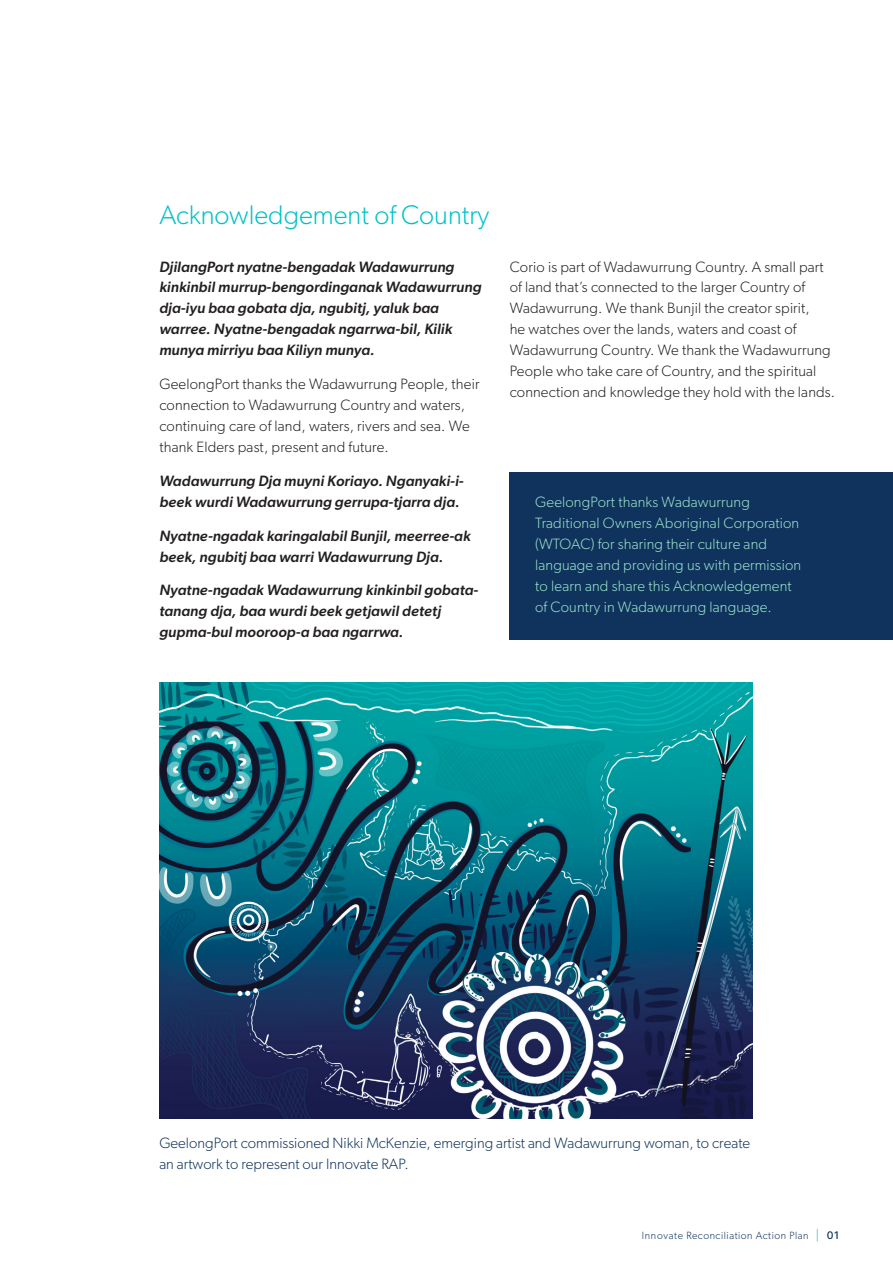
<style>
.page{position:relative;width:893px;height:1263px;background:#fff}
.page>*{position:absolute;margin:0;border:0;box-sizing:border-box;transform-origin:0 0}
.t1{font:300 27px "Gibson";color:#00c2c7}
.t2{font:300 15px/21px "Gibson";letter-spacing:.01em;color:#231f20}
.t3{font:italic 500 15px/21px "Gibson";letter-spacing:.01em;color:#231f20}
.t4{font:300 15px/21px "Gibson";letter-spacing:.01em;color:#9ce3cc}
.t5{font:300 15px/21px "Gibson";color:#0f335c}
.t6{font:300 10.5px "Gibson";letter-spacing:.05em;color:#0f335c}
.s1{font-family:"Inter";font-weight:400;color:#00c2c7}
.s2{font-family:"Inter";font-weight:400}
</style>
<div class="page">
<div style="left:509px;top:472px;width:384px;height:168px;background:#0f335c"></div>
<img style="left:159px;top:683px;width:593px;height:435px">
<h1 class="t1" style="left:159px;top:206px;width:331px">Acknowledgement of Country</h1>
<p class="t3" style="left:159px;top:257px;width:324px">DjilangPort nyatne-bengadak Wadawurrung kinkinbil murrup-bengordinganak Wadawurrung dja-iyu baa gobata dja, ngubitj, yaluk baa warree. Nyatne-bengadak ngarrwa-bil, Kilik munya mirriyu baa Kiliyn munya.</p>
<p class="t2" style="left:159px;top:375px;width:322px">GeelongPort thanks the Wadawurrung People, their connection to Wadawurrung Country and waters, continuing care of land, waters, rivers and sea. We thank Elders past, present and future.</p>
<p class="t3" style="left:159px;top:472px;width:306px">Wadawurrung Dja muyni Koriayo. Nganyaki-i&shy;beek wurdi Wadawurrung gerrupa-tjarra dja.</p>
<p class="t3" style="left:159px;top:526px;width:312px">Nyatne-ngadak karingalabil Bunjil, meerree-ak beek, ngubitj baa warri Wadawurrung Dja.</p>
<p class="t3" style="left:159px;top:581px;width:320px">Nyatne-ngadak Wadawurrung kinkinbil gobata&shy;tanang dja, baa wurdi beek getjawil detetj gupma-bul mooroop-a baa ngarrwa.</p>
<p class="t2" style="left:510px;top:257px;width:327px">Corio is part of Wadawurrung Country. A small part of land that’s connected to the larger Country of Wadawurrung. We thank Bunjil the creator spirit,<br>he watches over the lands, waters and coast of Wadawurrung Country. We thank the Wadawurrung People who take care of Country, and the spiritual connection and knowledge they hold with the lands.</p>
<p class="t4" style="left:535px;top:493px;width:268px">GeelongPort thanks Wadawurrung Traditional Owners Aboriginal Corporation (WTOAC) for sharing their culture and language and providing us with permission to learn and share this Acknowledgement of Country in Wadawurrung language.</p>
<p class="t5" style="left:159px;top:1134px;width:592px">GeelongPort commissioned Nikki McKenzie, emerging artist and Wadawurrung woman, to create an artwork to represent our Innovate RAP.</p>
<p class="t6" style="left:642px;top:1231px;width:199px">Innovate Reconciliation Action Plan <span class="s1">|</span> <span class="s2">01</span></p>
</div>
